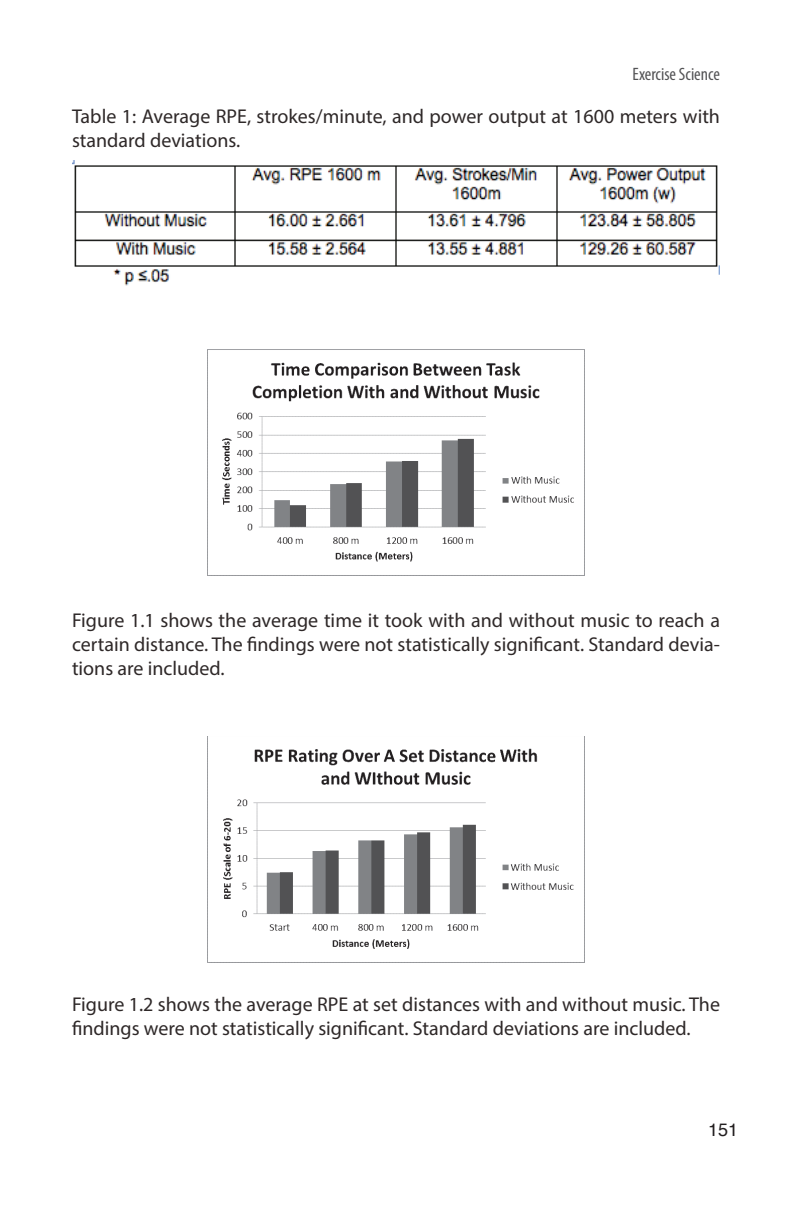
<style>
.page{position:relative;width:792px;height:1224px;background:#fff}
.page>*{position:absolute;margin:0;border:0;box-sizing:border-box;transform-origin:0 0}
.t1{font:20px/24px "Myriad Pro";color:#2e2828}
.t2{font:condensed 18px "Myriad Pro";color:#535355}
.t3{font:18px "Helvetica";color:#231f20}
</style>
<div class="page">
<img style="left:72px;top:160px;width:648px;height:126px">
<img style="left:208px;top:362px;width:376px;height:214px">
<img style="left:223px;top:748px;width:351px;height:201px">
<p class="t2" style="left:633px;top:63px;width:89px">Exercise Science</p>
<p class="t1" style="left:72px;top:104px;width:650px">Table 1: Average RPE, strokes/minute, and power output at 1600 meters with standard deviations.</p>
<p class="t1" style="left:72px;top:608px;width:649px;text-align:justify">Figure 1.1 shows the average time it took with and without music to reach a certain distance. The findings were not statistically significant. Standard devia&shy;tions are included.</p>
<p class="t1" style="left:72px;top:992px;width:650px">Figure 1.2 shows the average RPE at set distances with and without music. The findings were not statistically significant. Standard deviations are included.</p>
<p class="t3" style="left:708px;top:1122px;width:32px">151</p>
</div>
